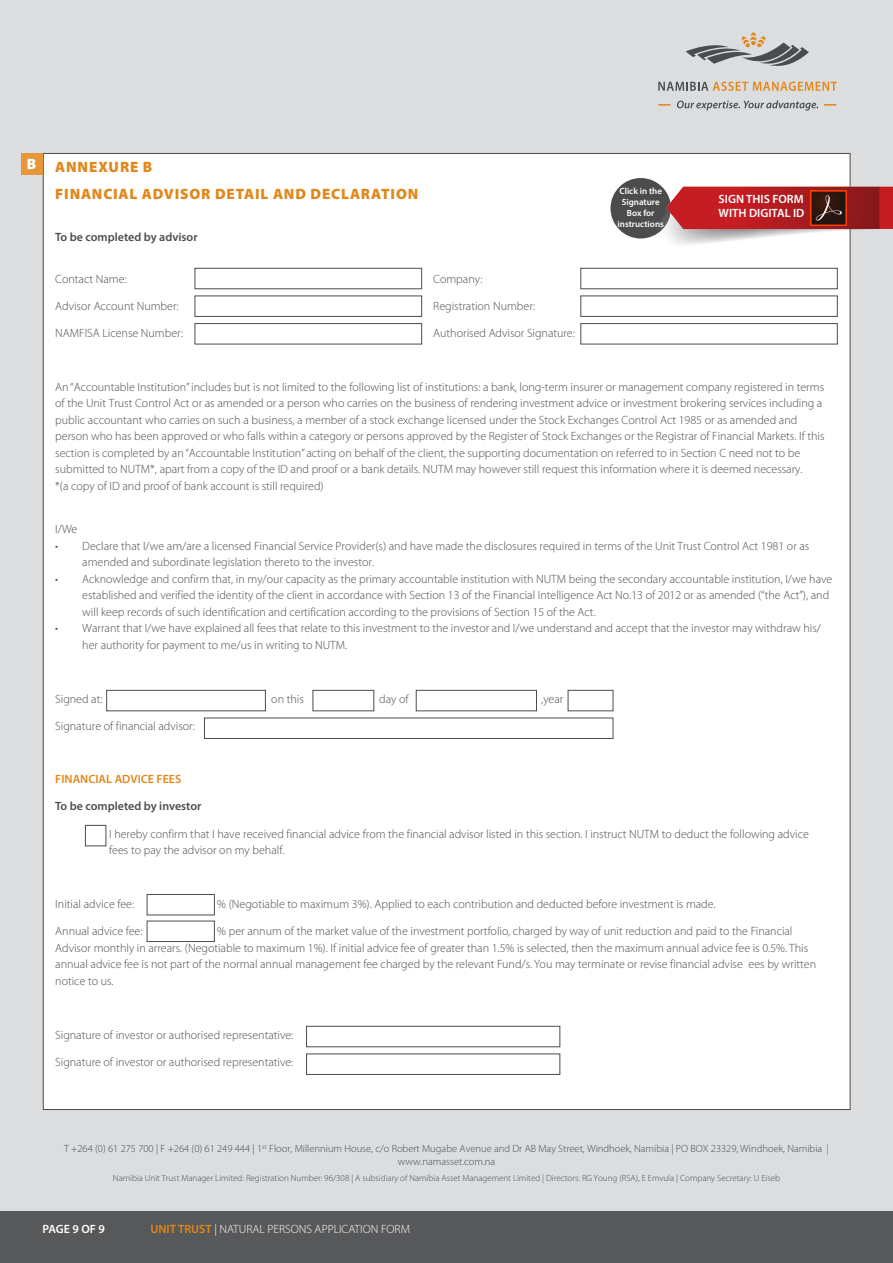
<style>
.page{position:relative;width:893px;height:1263px;background:#dcdddf}
.page>*{position:absolute;margin:0;border:0;box-sizing:border-box;transform-origin:0 0}
.t1{font:900 15px "Myriad Pro";letter-spacing:.055em;color:#e2871a}
.t2{font:900 15px "Myriad Pro";color:#fff}
.t3{font:300 12px/16.5px "Myriad Pro";color:#4b4c4d}
.t4{font:600 12px "Myriad Pro";color:#4b4c4d}
.t5{font:300 12px "Myriad Pro";color:#fff}
.t6{font:600 12px/14.4px "Myriad Pro";color:#fff}
.t7{font:600 12px "Myriad Pro";color:#e2871a}
.t8{font:300 10.5px/12.6px "Myriad Pro";color:#4b4c4d;text-align:center}
.t9{font:300 9px "Myriad Pro";color:#4b4c4d}
.t10{font:600 9px/10.8px "Myriad Pro";color:#fff;text-align:center}
.s1{font-weight:600;color:#e2871a}
</style>
<div class="page">
<div style="left:0;top:1212px;width:893px;height:51px;background:#57585a"></div>
<svg style="left:686px;top:32px;width:123px;height:34px"></svg>
<svg style="left:658px;top:82px;width:179px;height:9px"></svg>
<svg style="left:677px;top:100px;width:141px;height:11px"></svg>
<svg style="left:658px;top:104px;width:12px;height:2px"></svg>
<svg style="left:824px;top:104px;width:12px;height:2px"></svg>
<div style="left:43px;top:153px;width:807px;height:957px;background:#fff;border:1px solid #4b4c4d"></div>
<div style="left:22px;top:153px;width:21px;height:21px;background:#e7973a"></div>
<div style="left:195px;top:268px;width:227px;height:21px;border:1px solid #4b4c4d"></div>
<div style="left:580px;top:268px;width:258px;height:21px;border:1px solid #4b4c4d"></div>
<div style="left:85px;top:825px;width:21px;height:21px;border:1px solid #4b4c4d"></div>
<div style="left:147px;top:894px;width:68px;height:21px;border:1px solid #4b4c4d"></div>
<div style="left:195px;top:296px;width:227px;height:21px;border:1px solid #4b4c4d"></div>
<div style="left:580px;top:296px;width:258px;height:21px;border:1px solid #4b4c4d"></div>
<div style="left:195px;top:323px;width:227px;height:21px;border:1px solid #4b4c4d"></div>
<div style="left:580px;top:323px;width:258px;height:21px;border:1px solid #4b4c4d"></div>
<div style="left:610px;top:178px;width:61px;height:60px;background:#4b4c4d;border-radius:50%"></div>
<img style="left:651px;top:174px;width:242px;height:85px">
<img style="left:810px;top:191px;width:36px;height:35px">
<div style="left:147px;top:921px;width:68px;height:21px;border:1px solid #4b4c4d"></div>
<div style="left:306px;top:1026px;width:254px;height:21px;border:1px solid #4b4c4d"></div>
<div style="left:306px;top:1053px;width:254px;height:22px;border:1px solid #4b4c4d"></div>
<div style="left:106px;top:690px;width:160px;height:21px;border:1px solid #4b4c4d"></div>
<div style="left:313px;top:690px;width:61px;height:21px;border:1px solid #4b4c4d"></div>
<div style="left:416px;top:690px;width:121px;height:21px;border:1px solid #4b4c4d"></div>
<div style="left:568px;top:690px;width:45px;height:21px;border:1px solid #4b4c4d"></div>
<div style="left:204px;top:718px;width:409px;height:21px;border:1px solid #4b4c4d"></div>
<p class="t2" style="left:27px;top:153px;width:11px">B</p>
<p class="t1" style="left:55px;top:157px;width:99px">ANNEXURE B</p>
<p class="t1" style="left:55px;top:184px;width:365px">FINANCIAL ADVISOR DETAIL AND DECLARATION</p>
<p class="t4" style="left:55px;top:229px;width:144px">To be completed by advisor</p>
<p class="t3" style="left:55px;top:270px;width:73px">Contact Name:</p>
<p class="t3" style="left:433px;top:270px;width:51px">Company:</p>
<p class="t3" style="left:55px;top:297px;width:125px">Advisor Account Number:</p>
<p class="t3" style="left:433px;top:297px;width:103px">Registration Number:</p>
<p class="t3" style="left:55px;top:324px;width:129px">NAMFISA License Number:</p>
<p class="t3" style="left:433px;top:324px;width:143px">Authorised Advisor Signature:</p>
<p class="t10" style="left:618px;top:186px;width:48px">Click in the<br>Signature<br>Box for instructions</p>
<p class="t6" style="left:719px;top:191px;width:87px">SIGN THIS FORM<br>WITH DIGITAL ID</p>
<p class="t3" style="left:55px;top:378px;width:771px">An “Accountable Institution” includes but is not limited to the following list of institutions: a bank, long-term insurer or management company registered in terms of the Unit Trust Control Act or as amended or a person who carries on the business of rendering investment advice or investment brokering services including a public accountant who carries on such a business, a member of a stock exchange licensed under the Stock Exchanges Control Act 1985 or as amended and person who has been approved or who falls within a category or persons approved by the Register of Stock Exchanges or the Registrar of Financial Markets. If this section is completed by an “Accountable Institution” acting on behalf of the client, the supporting documentation on referred to in Section C need not to be submitted to NUTM*, apart from a copy of the ID and proof or a bank details. NUTM may however still request this information where it is deemed necessary.<br>*(a copy of ID and proof of bank account is still required)</p>
<p class="t3" style="left:55px;top:521px;width:24px">I/We</p>
<p class="t3" style="left:82px;top:537px;width:729px;text-indent:-27px">• Declare that I/we am/are a licensed Financial Service Provider(s) and have made the disclosures required in terms of the Unit Trust Control Act 1981 or as amended and subordinate legislation thereto to the investor.</p>
<p class="t3" style="left:82px;top:570px;width:752px;text-indent:-27px">• Acknowledge and confirm that, in my/our capacity as the primary accountable institution with NUTM being the secondary accountable institution, I/we have established and verified the identity of the client in accordance with Section 13 of the Financial Intelligence Act No.13 of 2012 or as amended (“the Act”), and will keep records of such identification and certification according to the provisions of Section 15 of the Act.</p>
<p class="t3" style="left:82px;top:620px;width:740px;text-indent:-27px">• Warrant that I/we have explained all fees that relate to this investment to the investor and I/we understand and accept that the investor may withdraw his/ her authority for payment to me/us in writing to NUTM.</p>
<p class="t3" style="left:55px;top:690px;width:49px">Signed at:</p>
<p class="t3" style="left:271px;top:690px;width:34px">on this</p>
<p class="t3" style="left:379px;top:690px;width:31px">day of</p>
<p class="t3" style="left:541px;top:690px;width:24px">,year</p>
<p class="t3" style="left:55px;top:717px;width:141px">Signature of financial advisor:</p>
<p class="t7" style="left:55px;top:772px;width:127px">FINANCIAL ADVICE FEES</p>
<p class="t4" style="left:55px;top:799px;width:148px">To be completed by investor</p>
<p class="t3" style="left:109px;top:825px;width:701px">I hereby confirm that I have received financial advice from the financial advisor listed in this section. I instruct NUTM to deduct the following advice fees to pay the advisor on my behalf.</p>
<p class="t3" style="left:55px;top:896px;width:80px">Initial advice fee:</p>
<p class="t3" style="left:217px;top:896px;width:500px">% (Negotiable to maximum 3%). Applied to each contribution and deducted before investment is made.</p>
<p class="t3" style="left:55px;top:923px;width:89px">Annual advice fee:</p>
<p class="t3" style="left:217px;top:923px;width:577px">% per annum of the market value of the investment portfolio, charged by way of unit reduction and paid to the Financial</p>
<p class="t3" style="left:55px;top:939px;width:762px">Advisor monthly in arrears. (Negotiable to maximum 1%). If initial advice fee of greater than 1.5% is selected, then the maximum annual advice fee is 0.5%. This annual advice fee is not part of the normal annual management fee charged by the relevant Fund/s. You may terminate or revise financial advise ees by written notice to us.</p>
<p class="t3" style="left:55px;top:1026px;width:240px">Signature of investor or authorised representative:</p>
<p class="t3" style="left:55px;top:1053px;width:240px">Signature of investor or authorised representative:</p>
<p class="t8" style="left:64px;top:1142px;width:767px">T +264 (0) 61 275 700 | F +264 (0) 61 249 444 | 1<sup>st</sup> Floor, Millennium House, c/o Robert Mugabe Avenue and Dr AB May Street, Windhoek, Namibia | PO BOX 23329, Windhoek, Namibia | www.namasset.com.na</p>
<p class="t9" style="left:113px;top:1172px;width:669px">Namibia Unit Trust Manager Limited: Registration Number: 96/308 | A subsidiary of Namibia Asset Management Limited | Directors: RG Young (RSA), E Emvula | Company Secretary: U Eiseb</p>
<p class="t6" style="left:43px;top:1221px;width:64px">PAGE 9 OF 9</p>
<p class="t5" style="left:151px;top:1221px;width:261px"><span class="s1">UNIT TRUST</span> | NATURAL PERSONS APPLICATION FORM</p>
</div>
